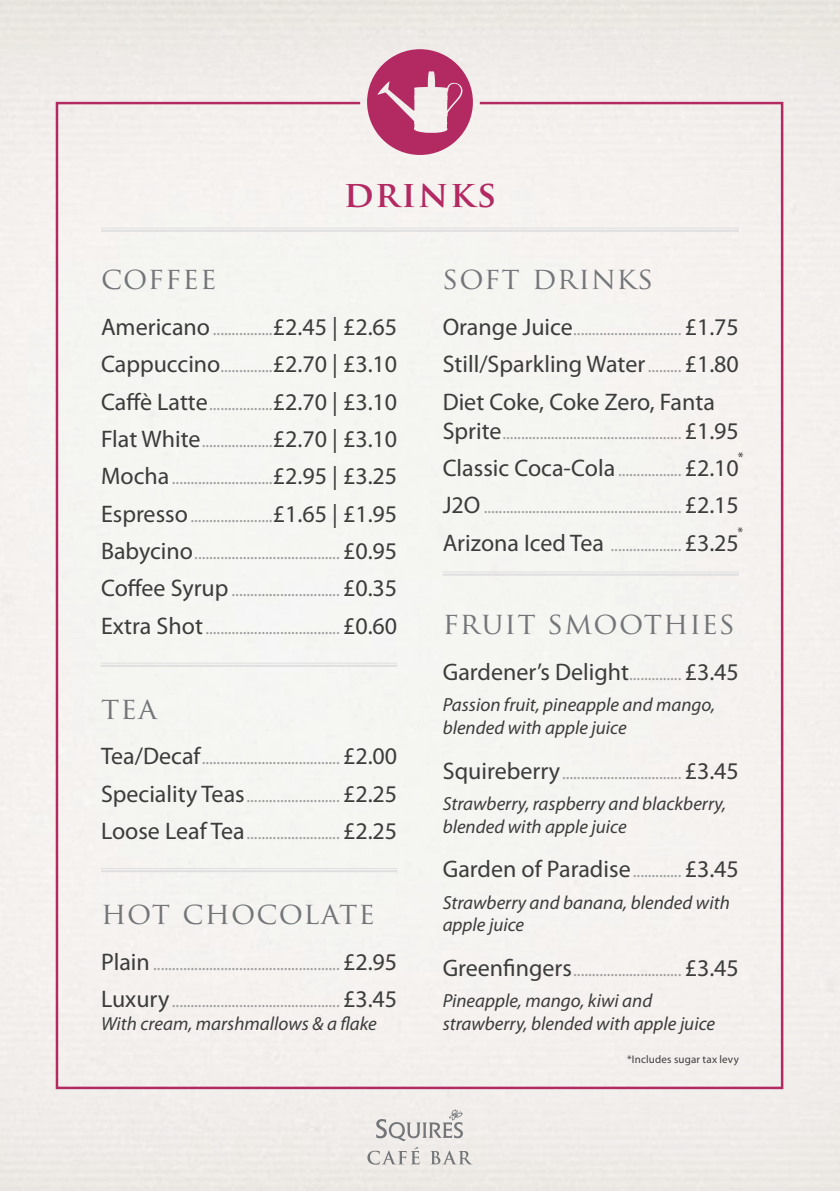
<style>
.page{position:relative;width:840px;height:1191px;background:#fff}
.page>*{position:absolute;margin:0;border:0;box-sizing:border-box;transform-origin:0 0}
.t1{font:700 36px "Trajan Pro";letter-spacing:.05em;color:#b32962}
.t2{font:30px "Trajan Pro";letter-spacing:.04em;color:#737578}
.t3{font:24px/37.4px "Myriad Pro";color:#3c3c3b;text-align:justify}
.t4{font:italic 19px/22.8px "Myriad Pro";color:#3c3c3b}
.t5{font:18px/37.4px "Myriad Pro";color:#9d9d9c;text-align:justify}
.t6{font:14px "Myriad Pro";color:#3c3c3b}
.t7{font:11px "Myriad Pro";letter-spacing:.02em;color:#3c3c3b}
.s1{font-size:18px;color:#9d9d9c}
.s2{font-size:24px;color:#3c3c3b}
</style>
<div class="page">
<img style="left:0;top:0;width:839px;height:1191px">
<svg style="left:367px;top:49px;width:105px;height:52px;background:#c86d92"></svg>
<svg style="left:367px;top:1109px;width:105px;height:55px;background:#dbd8d7"></svg>
<div style="left:54px;top:101px;width:730px;height:989px;background:#f5f4f1"></div>
<hr style="left:101px;top:663px;width:296px;height:1px;background:#e0dfe0">
<hr style="left:101px;top:665px;width:296px;height:2px;background:#e0dfe0">
<hr style="left:442px;top:571px;width:296px;height:1px;background:#e0dfe0">
<hr style="left:442px;top:573px;width:296px;height:2px;background:#e0dfe0">
<hr style="left:101px;top:868px;width:296px;height:1px;background:#e0dfe0">
<hr style="left:101px;top:870px;width:296px;height:2px;background:#e0dfe0">
<h1 class="t1" style="left:343px;top:171px;width:154px">DRINKS</h1>
<h2 class="t2" style="left:101px;top:259px;width:117px">COFFEE</h2>
<h3 class="t3" style="left:101px;top:308px;width:297px">Americano<span class="s1">................</span>£2.45 | £2.65<br>Cappuccino<span class="s1">..............</span>£2.70 | £3.10<br>Caffè Latte<span class="s1">.................</span>£2.70 | £3.10<br>Flat White<span class="s1">...................</span>£2.70 | £3.10</h3>
<p class="t5" style="left:101px;top:459px;width:297px"><span class="s2">Mocha</span>...........................<span class="s2">£2.95 | £3.25<br>Espresso</span>......................<span class="s2">£1.65 | £1.95<br>Babycino</span>....................................... <span class="s2">£0.95<br>Coffee Syrup</span> ............................. <span class="s2">£0.35<br>Extra Shot</span>.................................... <span class="s2">£0.60</span></p>
<h2 class="t2" style="left:101px;top:688px;width:57px">TEA</h2>
<p class="t5" style="left:101px;top:739px;width:297px"><span class="s2">Tea/Decaf</span>..................................... <span class="s2">£2.00<br>Speciality Teas</span>......................... <span class="s2">£2.25<br>Loose Leaf Tea</span>......................... <span class="s2">£2.25</span></p>
<h2 class="t2" style="left:101px;top:894px;width:275px">HOT CHOCOLATE</h2>
<p class="t5" style="left:101px;top:944px;width:297px"><span class="s2">Plain</span> .................................................. <span class="s2">£2.95<br>Luxury</span>............................................. <span class="s2">£3.45</span></p>
<p class="t4" style="left:101px;top:1011px;width:277px">With cream, marshmallows &amp; a flake</p>
<h2 class="t2" style="left:442px;top:259px;width:212px">SOFT DRINKS</h2>
<p class="t5" style="left:442px;top:310px;width:297px"><span class="s2">Orange Juice</span>............................. <span class="s2">£1.75</span></p>
<h3 class="t3" style="left:442px;top:345px;width:297px">Still/Sparkling Water<span class="s1">.........</span> £1.80<br>Diet Coke, Coke Zero, Fanta</h3>
<p class="t5" style="left:442px;top:413px;width:297px"><span class="s2">Sprite</span>................................................ <span class="s2">£1.95</span></p>
<h3 class="t3" style="left:442px;top:449px;width:297px">Classic Coca-Cola<span class="s1">.................</span> £2.10</h3>
<p class="t5" style="left:442px;top:488px;width:297px"><span class="s2">J2O</span> ..................................................... <span class="s2">£2.15</span></p>
<h3 class="t3" style="left:442px;top:523px;width:297px">Arizona Iced Tea <span class="s1">...................</span> £3.25</h3>
<p class="t6" style="left:737px;top:449px;width:7px">*</p>
<p class="t6" style="left:737px;top:524px;width:7px">*</p>
<h2 class="t2" style="left:442px;top:604px;width:294px">FRUIT SMOOTHIES</h2>
<h3 class="t3" style="left:442px;top:653px;width:297px">Gardener’s Delight<span class="s1">..............</span> £3.45</h3>
<p class="t4" style="left:442px;top:693px;width:274px">Passion fruit, pineapple and mango, blended with apple juice</p>
<p class="t5" style="left:442px;top:753px;width:297px"><span class="s2">Squireberry</span>................................ <span class="s2">£3.45</span></p>
<p class="t4" style="left:442px;top:792px;width:285px">Strawberry, raspberry and blackberry, blended with apple juice</p>
<h3 class="t3" style="left:442px;top:850px;width:297px">Garden of Paradise<span class="s1">.............</span> £3.45</h3>
<p class="t4" style="left:442px;top:890px;width:288px">Strawberry and banana, blended with apple juice</p>
<p class="t5" style="left:442px;top:950px;width:297px"><span class="s2">Greenfingers</span>............................. <span class="s2">£3.45</span></p>
<p class="t4" style="left:442px;top:989px;width:274px">Pineapple, mango, kiwi and strawberry, blended with apple juice</p>
<p class="t7" style="left:626px;top:1053px;width:113px">*Includes sugar tax levy</p>
</div>
